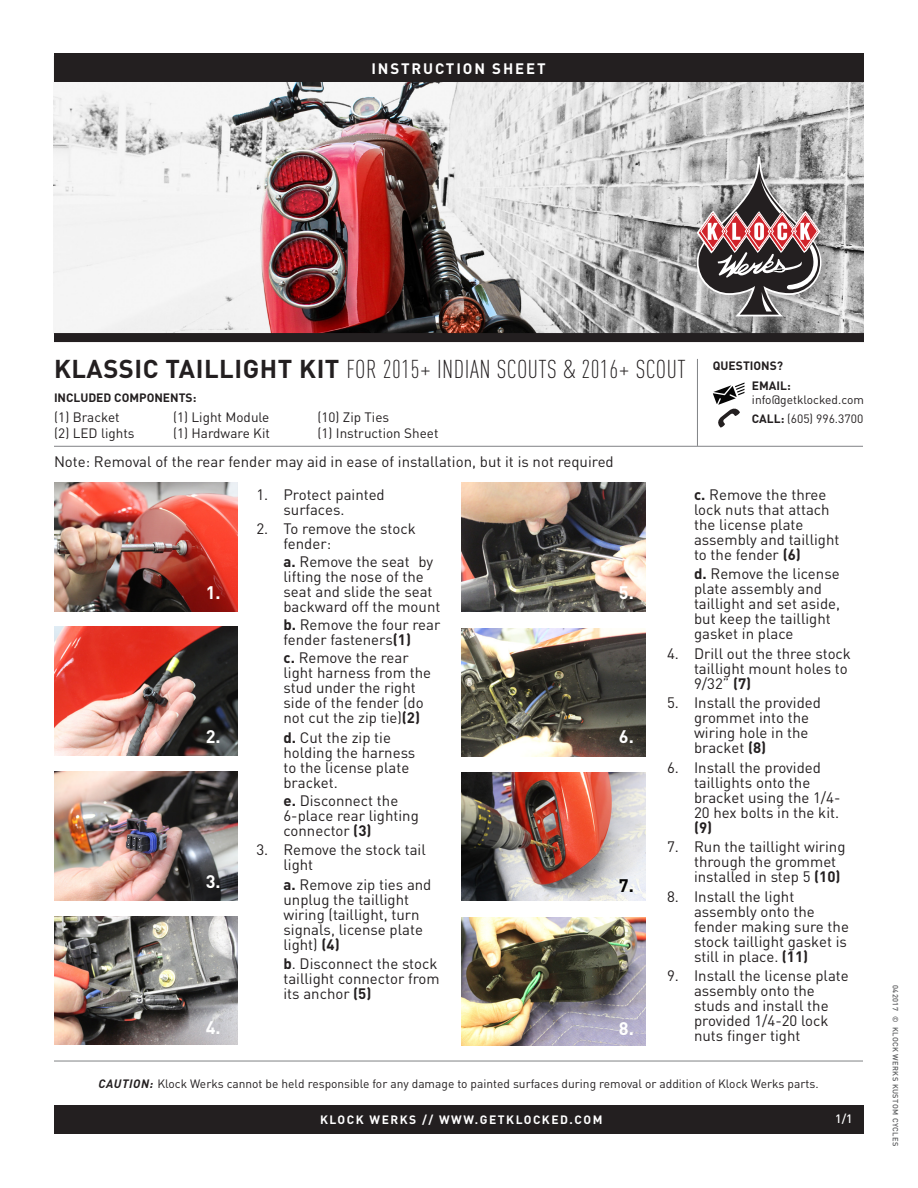
<style>
.page{position:relative;width:918px;height:1188px;background:#fff}
.page>*{position:absolute;margin:0;border:0;box-sizing:border-box;transform-origin:0 0}
.t1{font:300 25.5px "DIN Cond";letter-spacing:.02em;color:#231f20}
.t2{font:700 18px "DIN";color:#fff}
.t3{font:700 18px "DIN";color:#050505}
.t4{font:15px/15px "DIN";color:#231f20}
.t5{font:700 15px "DIN";letter-spacing:.125em;color:#fff}
.t6{font:13.5px "DIN";color:#231f20}
.t7{font:12px "DIN";color:#231f20}
.t8{font:700 12px "DIN";color:#231f20}
.t9{font:700 12px "DIN";letter-spacing:.125em;color:#fff}
.t10{font:500 12px "DIN";color:#fff}
.t11{font:500 7.5px "DIN";letter-spacing:.05em;color:#57585a}
.s1{font-family:"DIN";font-weight:700}
.s2{font-weight:700}
.s3{font-weight:700;font-style:italic}
</style>
<div class="page">
<hr style="left:54px;top:446px;width:809px;height:1px;background:#808285">
<img style="left:54px;top:627px;width:184px;height:128px">
<img style="left:54px;top:483px;width:184px;height:128px">
<img style="left:461px;top:628px;width:184px;height:129px">
<img style="left:461px;top:772px;width:184px;height:129px">
<img style="left:461px;top:917px;width:184px;height:128px">
<img style="left:54px;top:772px;width:184px;height:128px">
<img style="left:54px;top:916px;width:184px;height:129px">
<img style="left:461px;top:483px;width:184px;height:128px">
<hr style="left:54px;top:1061px;width:809px;height:1px;background:#808285">
<img style="left:54px;top:63px;width:810px;height:270px">
<div style="left:54px;top:333px;width:810px;height:9px;background:#231f20"></div>
<div style="left:54px;top:53px;width:809px;height:28px;background:#231f20"></div>
<div style="left:54px;top:1106px;width:809px;height:28px;background:#231f20"></div>
<div style="left:694px;top:154px;width:140px;height:175px;background:#231f20;opacity:.2"></div>
<svg style="left:697px;top:156px;width:124px;height:160px;background:#938485"></svg>
<hr style="left:697px;top:359px;width:1px;height:87px;background:#808285">
<svg style="left:713px;top:383px;width:31px;height:45px"></svg>
<p class="t5" style="left:371px;top:58px;width:176px">INSTRUCTION SHEET</p>
<p class="t1" style="left:54px;top:355px;width:633px"><span class="s1">KLASSIC TAILLIGHT KIT</span> FOR 2015+ INDIAN SCOUTS &amp; 2016+ SCOUT</p>
<p class="t8" style="left:713px;top:358px;width:72px">QUESTIONS?</p>
<p class="t8" style="left:752px;top:378px;width:40px">EMAIL:</p>
<p class="t8" style="left:54px;top:390px;width:144px">INCLUDED COMPONENTS:</p>
<p class="t7" style="left:752px;top:393px;width:114px">info@getklocked.com</p>
<p class="t6" style="left:54px;top:408px;width:67px">(1) Bracket</p>
<p class="t6" style="left:54px;top:425px;width:82px">(2) LED lights</p>
<p class="t6" style="left:173px;top:408px;width:98px">(1) Light Module</p>
<p class="t6" style="left:173px;top:425px;width:98px">(1) Hardware Kit</p>
<p class="t6" style="left:317px;top:408px;width:73px">(10) Zip Ties</p>
<p class="t6" style="left:317px;top:425px;width:123px">(1) Instruction Sheet</p>
<p class="t7" style="left:752px;top:411px;width:113px"><span class="s2">CALL:</span> (605) 996.3700</p>
<p class="t4" style="left:54px;top:453px;width:561px">Note: Removal of the rear fender may aid in ease of installation, but it is not required</p>
<p class="t2" style="left:206px;top:580px;width:16px">1.</p>
<p class="t2" style="left:206px;top:725px;width:16px">2.</p>
<p class="t2" style="left:206px;top:870px;width:16px">3.</p>
<p class="t4" style="left:283px;top:486px;width:103px;text-indent:-27px">1. Protect painted surfaces.</p>
<p class="t4" style="left:283px;top:521px;width:134px;text-indent:-27px">2. To remove the stock fender:</p>
<p class="t4" style="left:283px;top:554px;width:158px"><span class="s2">a.</span> Remove the seat by lifting the nose of the seat and slide the seat backward off the mount</p>
<p class="t4" style="left:283px;top:617px;width:158px"><span class="s2">b.</span> Remove the four rear fender fasteners<span class="s2">(1)</span></p>
<p class="t4" style="left:283px;top:650px;width:149px"><span class="s2">c.</span> Remove the rear light harness from the stud under the right side of the fender (do not cut the zip tie)<span class="s2">(2)</span></p>
<p class="t4" style="left:283px;top:729px;width:133px"><span class="s2">d.</span> Cut the zip tie holding the harness to the license plate bracket.</p>
<p class="t4" style="left:283px;top:792px;width:137px"><span class="s2">e.</span> Disconnect the<br>6-place rear lighting connector <span class="s2">(3)</span></p>
<p class="t4" style="left:283px;top:842px;width:144px;text-indent:-27px">3. Remove the stock tail light</p>
<p class="t4" style="left:283px;top:876px;width:150px"><span class="s2">a.</span> Remove zip ties and unplug the taillight wiring (taillight, turn signals, license plate light) <span class="s2">(4)</span></p>
<p class="t4" style="left:283px;top:956px;width:158px"><span class="s2">b</span>. Disconnect the stock taillight connector from its anchor <span class="s2">(5)</span></p>
<p class="t2" style="left:619px;top:580px;width:16px">5.</p>
<p class="t2" style="left:619px;top:725px;width:16px">6.</p>
<p class="t3" style="left:619px;top:874px;width:16px">7.</p>
<p class="t2" style="left:206px;top:1016px;width:16px">4.</p>
<p class="t2" style="left:619px;top:1017px;width:16px">8.</p>
<p class="t4" style="left:694px;top:487px;width:147px"><span class="s2">c.</span> Remove the three lock nuts that attach the license plate assembly and taillight to the fender <span class="s2">(6)</span></p>
<p class="t4" style="left:694px;top:566px;width:148px"><span class="s2">d.</span> Remove the license plate assembly and taillight and set aside, but keep the taillight gasket in place</p>
<p class="t4" style="left:694px;top:646px;width:158px;text-indent:-27px">4. Drill out the three stock taillight mount holes to<br>9/32” <span class="s2">(7)</span></p>
<p class="t4" style="left:694px;top:695px;width:129px;text-indent:-27px">5. Install the provided grommet into the wiring hole in the bracket <span class="s2">(8)</span></p>
<p class="t4" style="left:694px;top:760px;width:148px;text-indent:-27px">6. Install the provided taillights onto the bracket using the 1/4-<br>20 hex bolts in the kit. <span class="s2">(9)</span></p>
<p class="t4" style="left:694px;top:839px;width:153px;text-indent:-27px">7. Run the taillight wiring through the grommet installed in step 5 <span class="s2">(10)</span></p>
<p class="t4" style="left:694px;top:889px;width:156px;text-indent:-27px">8. Install the light assembly onto the fender making sure the stock taillight gasket is still in place. <span class="s2">(11)</span></p>
<p class="t4" style="left:694px;top:968px;width:156px;text-indent:-27px">9. Install the license plate assembly onto the studs and install the provided 1/4-20 lock nuts finger tight</p>
<p class="t7" style="left:98px;top:1076px;width:722px"><span class="s3">CAUTION:</span> Klock Werks cannot be held responsible for any damage to painted surfaces during removal or addition of Klock Werks parts.</p>
<p class="t9" style="left:320px;top:1111px;width:284px">KLOCK WERKS // WWW.GETKLOCKED.COM</p>
<p class="t10" style="left:835px;top:1111px;width:19px">1/1</p>
<p class="t11" style="left:900px;top:985px;width:163px;rotate:90deg">042017 © KLOCK WERKS KUSTOM CYCLES</p>
</div>
